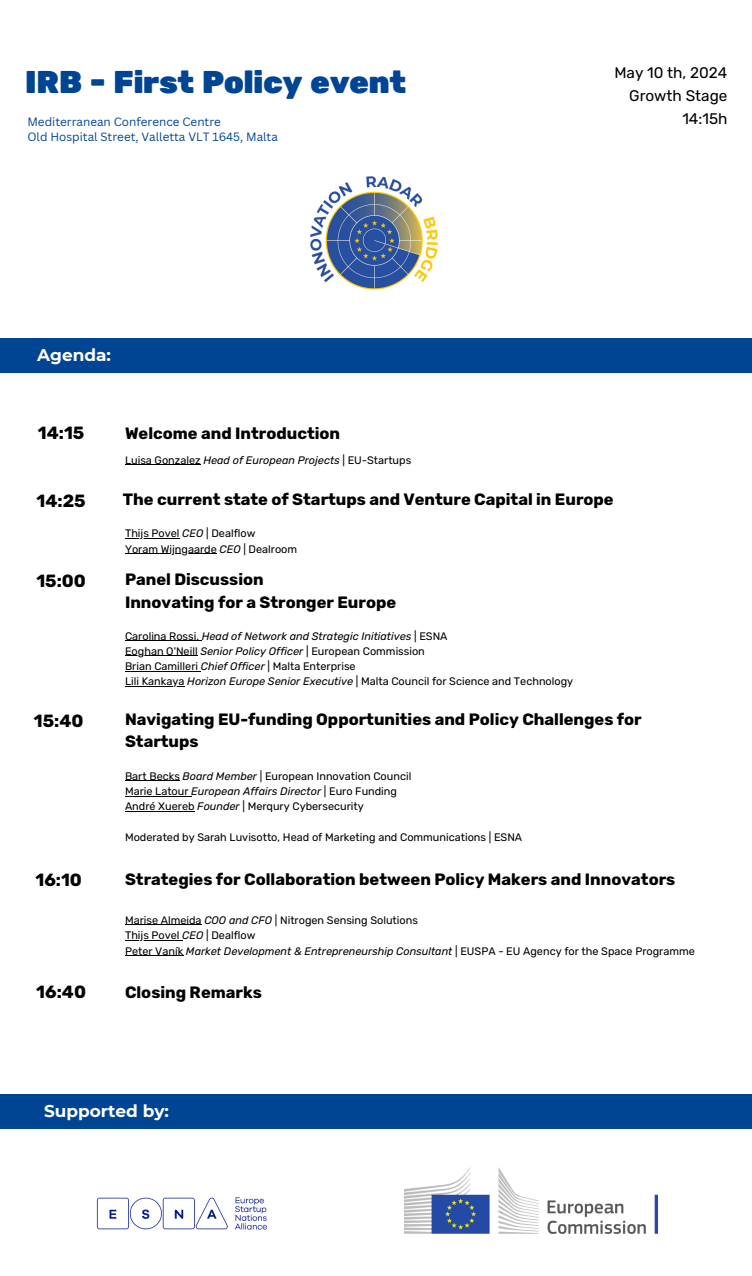
<style>
.page{position:relative;width:752px;height:1276px;background:#fff}
.page>*{position:absolute;margin:0;border:0;box-sizing:border-box;transform-origin:0 0}
.t1{font:31.35px "Rubik One";letter-spacing:-.02em;color:#004494}
.t2{font:700 17.62px "Rubik";color:#000}
.t3{font:700 16.95px "Montserrat";color:#fff}
.t4{font:700 16.35px/22.6px "Rubik";color:#000}
.t5{font:15.3px/23px "Rubik";color:#000;text-align:right}
.t6{font:11.7px "Canva Sans";color:#004494}
.t7{font:10.88px/15.1px "Rubik";color:#000}
.s1{font-style:italic}
</style>
<div class="page">
<div style="left:0;top:1094px;width:752px;height:35px;background:#004494"></div>
<div style="left:0;top:338px;width:752px;height:35px;background:#004494"></div>
<hr style="left:125px;top:464px;width:76px;height:1px;background:#000">
<hr style="left:125px;top:538px;width:55px;height:1px;background:#000">
<hr style="left:125px;top:553px;width:92px;height:1px;background:#000">
<hr style="left:125px;top:640px;width:77px;height:1px;background:#000">
<hr style="left:125px;top:655px;width:73px;height:1px;background:#000">
<hr style="left:125px;top:671px;width:76px;height:1px;background:#000">
<hr style="left:125px;top:686px;width:59px;height:1px;background:#000">
<hr style="left:125px;top:780px;width:55px;height:1px;background:#000">
<hr style="left:125px;top:796px;width:66px;height:1px;background:#000">
<hr style="left:125px;top:811px;width:69px;height:1px;background:#000">
<img style="left:404px;top:1167px;width:253px;height:67px">
<img style="left:96px;top:1197px;width:171px;height:33px">
<img style="left:310px;top:176px;width:128px;height:114px">
<hr style="left:125px;top:925px;width:77px;height:1px;background:#000">
<hr style="left:125px;top:940px;width:57px;height:1px;background:#000">
<hr style="left:125px;top:955px;width:58px;height:1px;background:#000">
<h1 class="t1" style="left:25px;top:63px;width:383px">IRB - First Policy event</h1>
<h3 class="t5" style="left:614px;top:62px;width:115px">May 10 th, 2024<br>Growth Stage</h3>
<p class="t6" style="left:27px;top:114px;width:195px">Mediterranean Conference Centre</p>
<h3 class="t5" style="left:682px;top:108px;width:46px">14:15h</h3>
<p class="t6" style="left:27px;top:130px;width:252px">Old Hospital Street, Valletta VLT 1645, Malta</p>
<h3 class="t3" style="left:37px;top:343px;width:75px">Agenda:</h3>
<h2 class="t2" style="left:38px;top:423px;width:48px">14:15</h2>
<h3 class="t4" style="left:125px;top:423px;width:217px">Welcome and Introduction</h3>
<p class="t7" style="left:125px;top:452px;width:288px">Luisa Gonzalez <span class="s1">Head of European Projects</span> | EU-Startups</p>
<h2 class="t2" style="left:37px;top:490px;width:51px">14:25</h2>
<h3 class="t4" style="left:123px;top:488px;width:492px">The current state of Startups and Venture Capital in Europe</h3>
<p class="t7" style="left:125px;top:526px;width:174px">Thijs Povel <span class="s1">CEO</span> | Dealflow<br>Yoram Wijngaarde <span class="s1">CEO</span> | Dealroom</p>
<h2 class="t2" style="left:36px;top:570px;width:51px">15:00</h2>
<h3 class="t4" style="left:125px;top:568px;width:273px">Panel Discussion<br>Innovating for a Stronger Europe</h3>
<p class="t7" style="left:125px;top:629px;width:449px">Carolina Rossi, <span class="s1">Head of Network and Strategic Initiatives</span> | ESNA<br>Eoghan O'Neill <span class="s1">Senior Policy Officer</span> | European Commission<br>Brian Camilleri <span class="s1">Chief Officer</span> | Malta Enterprise<br>Lili Kankaya <span class="s1">Horizon Europe Senior Executive</span> | Malta Council for Science and Technology</p>
<h2 class="t2" style="left:34px;top:710px;width:51px">15:40</h2>
<h3 class="t4" style="left:125px;top:708px;width:518px">Navigating EU-funding Opportunities and Policy Challenges for<br>Startups</h3>
<p class="t7" style="left:125px;top:769px;width:288px">Bart Becks <span class="s1">Board Member</span> | European Innovation Council<br>Marie Latour <span class="s1">European Affairs Director</span> | Euro Funding<br>André Xuereb <span class="s1">Founder</span> | Merqury Cybersecurity</p>
<p class="t7" style="left:125px;top:830px;width:398px">Moderated by Sarah Luvisotto, Head of Marketing and Communications | ESNA</p>
<h2 class="t2" style="left:35px;top:870px;width:48px">16:10</h2>
<h3 class="t4" style="left:125px;top:868px;width:551px">Strategies for Collaboration between Policy Makers and Innovators</h3>
<p class="t7" style="left:125px;top:913px;width:571px">Marise Almeida <span class="s1">COO and CFO</span> | Nitrogen Sensing Solutions<br>Thijs Povel <span class="s1">CEO</span> | Dealflow<br>Peter Vaník <span class="s1">Market Development &amp; Entrepreneurship Consultant</span> | EUSPA - EU Agency for the Space Programme</p>
<h2 class="t2" style="left:36px;top:982px;width:51px">16:40</h2>
<h3 class="t4" style="left:125px;top:982px;width:138px">Closing Remarks</h3>
<h3 class="t3" style="left:44px;top:1098px;width:126px">Supported by:</h3>
</div>
